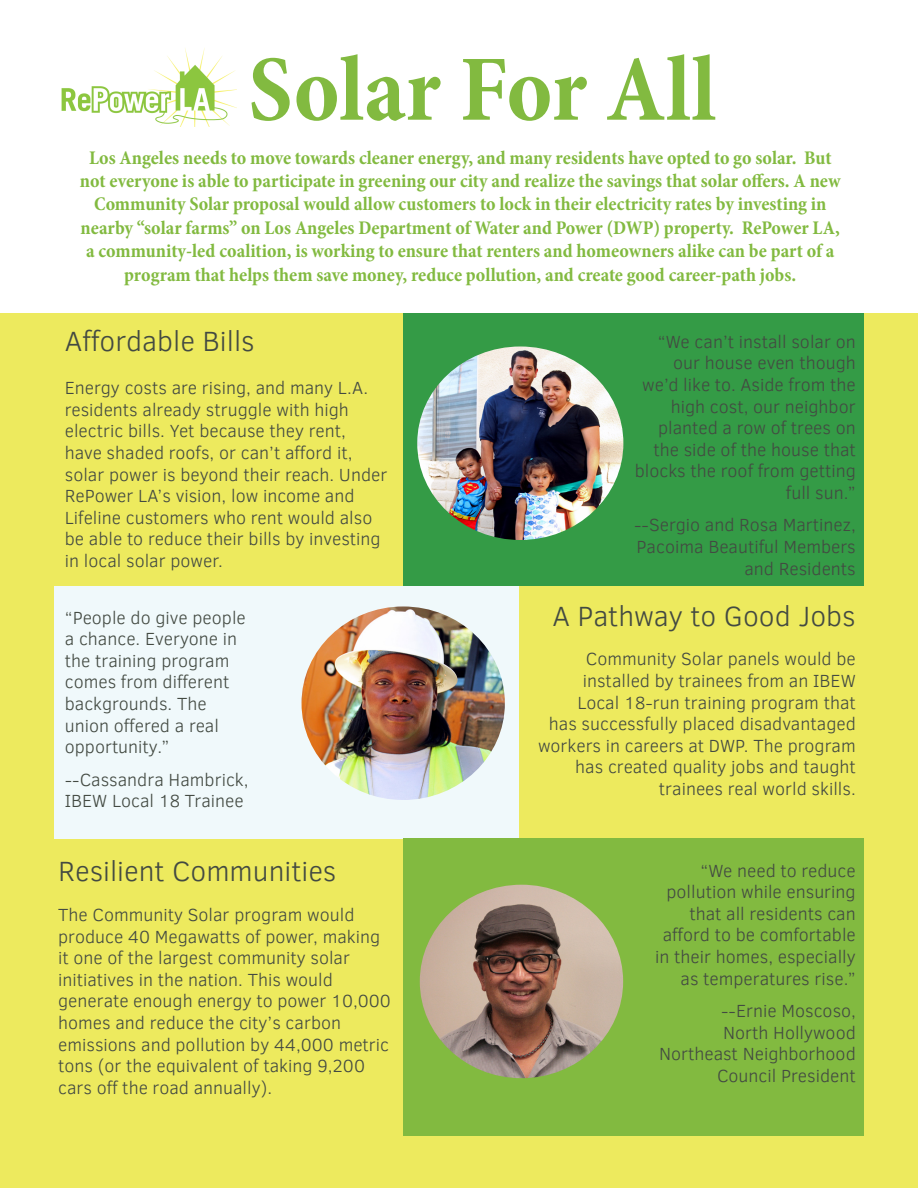
<style>
.page{position:relative;width:918px;height:1188px;background:#fff}
.page>*{position:absolute;margin:0;border:0;box-sizing:border-box;transform-origin:0 0}
.t1{font:700 condensed 94.5px "Minion Pro";color:#82ba40}
.t2{font:300 28.5px "Clear Sans";color:#434a42}
.t3{font:700 condensed 19.5px/23.4px "Minion Pro";color:#82ba40;text-align:center}
.t4{font:300 18px/21.6px "Clear Sans";color:#434a42;text-align:right}
</style>
<div class="page">
<div style="left:0;top:313px;width:918px;height:875px;background:#edea5e"></div>
<div style="left:54px;top:586px;width:464px;height:252px;background:#f0f9fb"></div>
<div style="left:403px;top:313px;width:460px;height:273px;background:#349b46"></div>
<img style="left:61px;top:48px;width:175px;height:79px">
<img style="left:302px;top:606px;width:203px;height:194px">
<img style="left:417px;top:346px;width:206px;height:194px">
<div style="left:403px;top:838px;width:461px;height:298px;background:#82ba40"></div>
<img style="left:420px;top:885px;width:203px;height:193px">
<p class="t1" style="left:248px;top:24px;width:470px">Solar For All</p>
<p class="t3" style="left:80px;top:146px;width:762px">Los Angeles needs to move towards cleaner energy, and many residents have opted to go solar. But not everyone is able to participate in greening our city and realize the savings that solar offers. A new Community Solar proposal would allow customers to lock in their electricity rates by investing in nearby “solar farms” on Los Angeles Department of Water and Power (DWP) property. RePower LA, a community-led coalition, is working to ensure that renters and homeowners alike can be part of a program that helps them save money, reduce pollution, and create good career-path jobs.</p>
<p class="t2" style="left:65px;top:322px;width:192px">Affordable Bills</p>
<p class="t4" style="left:65px;top:377px;width:324px;text-align:left">Energy costs are rising, and many L.A. residents already struggle with high electric bills. Yet because they rent, have shaded roofs, or can’t afford it, solar power is beyond their reach. Under RePower LA’s vision, low income and Lifeline customers who rent would also be able to reduce their bills by investing in local solar power.</p>
<p class="t4" style="left:65px;top:606px;width:183px;text-align:left">“People do give people a chance. Everyone in the training program comes from different backgrounds. The union offered a real opportunity.”</p>
<p class="t4" style="left:65px;top:768px;width:185px;text-align:left">--Cassandra Hambrick,<br>IBEW Local 18 Trainee</p>
<p class="t2" style="left:58px;top:853px;width:280px">Resilient Communities</p>
<p class="t4" style="left:58px;top:904px;width:334px;text-align:left">The Community Solar program would produce 40 Megawatts of power, making it one of the largest community solar initiatives in the nation. This would generate enough energy to power 10,000 homes and reduce the city’s carbon emissions and pollution by 44,000 metric tons (or the equivalent of taking 9,200 cars off the road annually).</p>
<p class="t4" style="left:635px;top:331px;width:223px">“We can’t install solar on our house even though we’d like to. Aside from the high cost, our neighbor planted a row of trees on the side of the house that blocks the roof from getting full sun.”</p>
<p class="t4" style="left:634px;top:514px;width:223px">--Sergio and Rosa Martinez,</p>
<p class="t4" style="left:637px;top:536px;width:221px">Pacoima Beautiful Members and Residents</p>
<p class="t2" style="left:552px;top:597px;width:305px">A Pathway to Good Jobs</p>
<p class="t4" style="left:538px;top:648px;width:319px">Community Solar panels would be installed by trainees from an IBEW Local 18-run training program that<br>has successfully placed disadvantaged workers in careers at DWP. The program has created quality jobs and taught trainees real world skills.</p>
<p class="t4" style="left:655px;top:859px;width:202px">“We need to reduce pollution while ensuring that all residents can afford to be comfortable in their homes, especially as temperatures rise.”</p>
<p class="t4" style="left:721px;top:1000px;width:136px">--Ernie Moscoso,</p>
<p class="t4" style="left:723px;top:1021px;width:134px">North Hollywood</p>
<p class="t4" style="left:659px;top:1043px;width:198px">Northeast Neighborhood</p>
<p class="t4" style="left:717px;top:1065px;width:140px">Council President</p>
</div>
